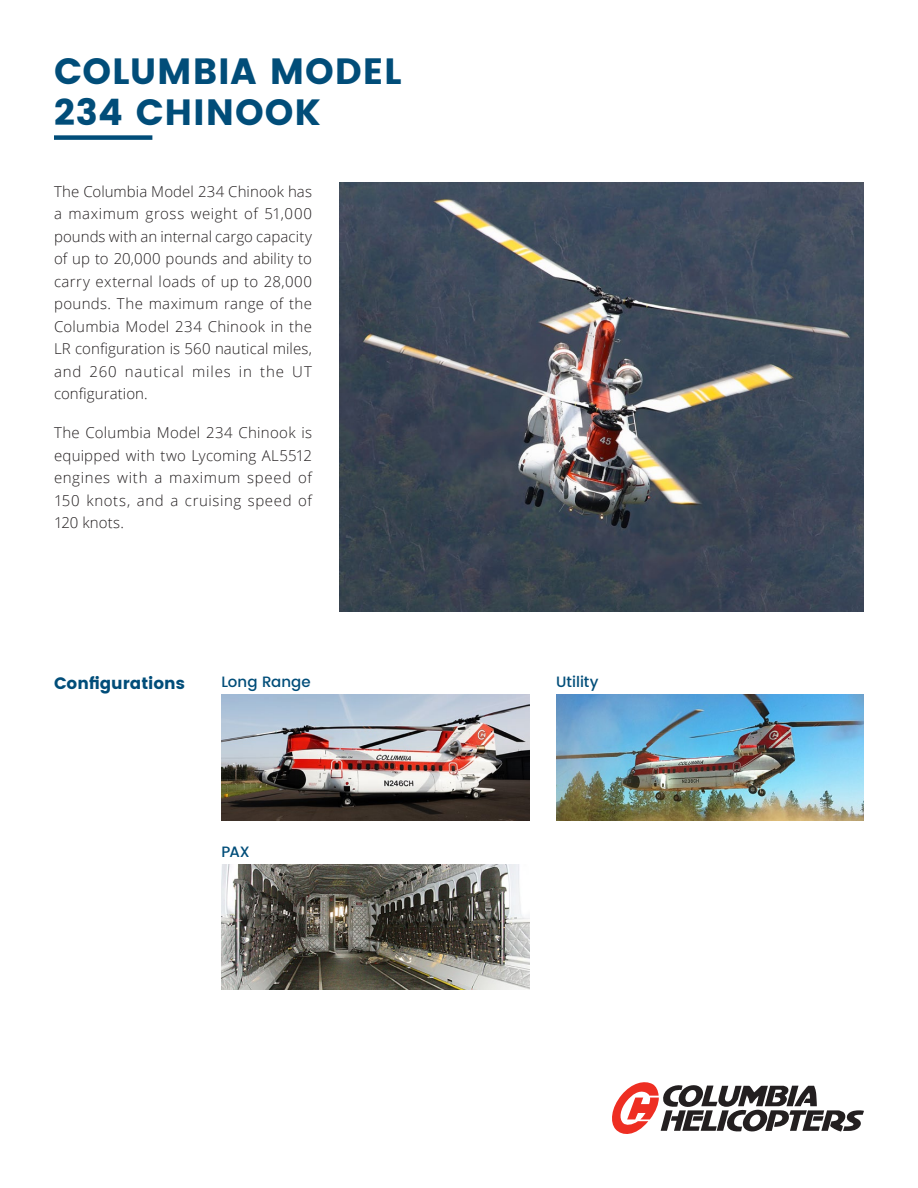
<style>
.page{position:relative;width:918px;height:1188px;background:#fff}
.page>*{position:absolute;margin:0;border:0;box-sizing:border-box;transform-origin:0 0}
.SectionHeads_20_23{font:36.45px/41.1px "Poppins";letter-spacing:.025em;color:#014d79}
.Subhead_11_12_red_po{font:16.5px "Poppins";color:#014d79}
.Body_Text_10_15{font:300 15px/22.5px "Open Sans";letter-spacing:.04em;color:#231f20;text-align:justify}
.Body_Text_10_15-2{font:500 15px "Poppins";color:#014d79}
</style>
<div class="page">
<svg style="left:612px;top:1082px;width:252px;height:52px"></svg>
<img style="left:221px;top:695px;width:308px;height:126px">
<img style="left:556px;top:695px;width:308px;height:126px">
<img style="left:221px;top:864px;width:308px;height:126px">
<div style="left:54px;top:135px;width:98px;height:5px;background:#014d79"></div>
<img style="left:339px;top:183px;width:525px;height:429px">
<p class="SectionHeads_20_23" style="left:54px;top:50px;width:349px">COLUMBIA MODEL<br>234 CHINOOK</p>
<p class="Body_Text_10_15" style="left:54px;top:180px;width:260px">The Columbia Model 234 Chinook has a maximum gross weight of 51,000 pounds with an internal cargo capacity of up to 20,000 pounds and ability to carry external loads of up to 28,000 pounds. The maximum range of the Columbia Model 234 Chinook in the LR configuration is 560 nautical miles, and 260 nautical miles in the UT configuration.</p>
<p class="Body_Text_10_15" style="left:54px;top:421px;width:260px">The Columbia Model 234 Chinook is equipped with two Lycoming AL5512 engines with a maximum speed of 150 knots, and a cruising speed of 120 knots.</p>
<p class="Subhead_11_12_red_po" style="left:54px;top:673px;width:133px">Configurations</p>
<p class="Body_Text_10_15-2" style="left:221px;top:671px;width:91px">Long Range</p>
<p class="Body_Text_10_15-2" style="left:556px;top:671px;width:44px">Utility</p>
<p class="Body_Text_10_15-2" style="left:221px;top:840px;width:30px">PAX</p>
</div>
